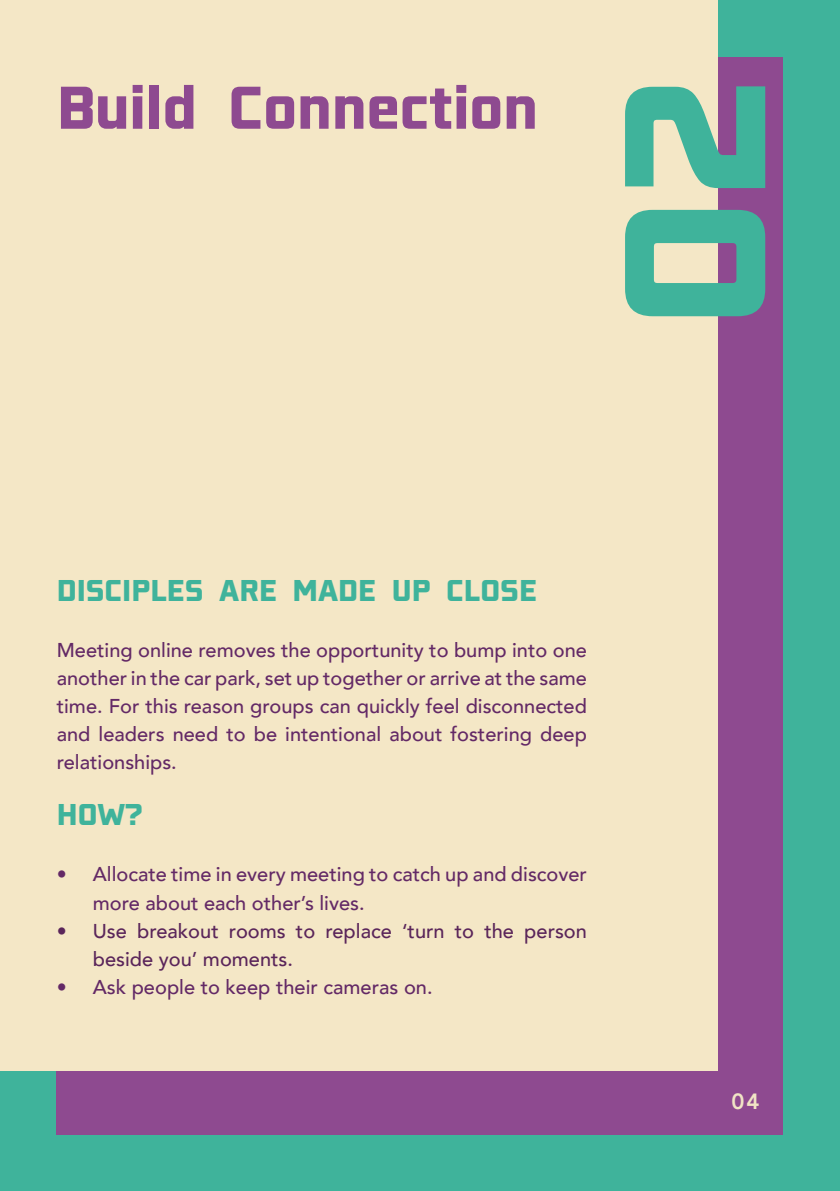
<style>
.page{position:relative;width:840px;height:1191px;background:#fff}
.page>*{position:absolute;margin:0;border:0;box-sizing:border-box;transform-origin:0 0}
.t1{font:200px "Konkretika Black WIP";color:#3fb39b}
.t2{font:60px "Konkretika Black WIP";color:#8e4a90}
.t3{font:30px "Konkretika Black WIP";color:#3fb39b}
.t4{font:800 22px "Avenir";color:#f1e4c5}
.t5{font:500 20px/28px "Avenir";color:#632966;text-align:justify}
.t6{font:500 20px/28px "Avenir";color:#5a255a}
</style>
<div class="page">
<div style="left:0;top:0;width:839px;height:1191px;background:#3fb39b"></div>
<div style="left:57px;top:57px;width:725px;height:1077px;background:#8e4a90"></div>
<div style="left:0;top:0;width:716px;height:1070px;background:#f4e7c6"></div>
<h2 class="t2" style="left:57px;top:72px;width:482px">Build Connection</h2>
<h1 class="t1" style="left:575px;top:328px;width:251px;rotate:-90deg">02</h1>
<h3 class="t3" style="left:57px;top:573px;width:481px">DISCIPLES ARE MADE UP CLOSE</h3>
<p class="t5" style="left:57px;top:635px;width:531px">Meeting online removes the opportunity to bump into one another in the car park, set up together or arrive at the same time. For this reason groups can quickly feel disconnected and leaders need to be intentional about fostering deep relationships.</p>
<h3 class="t3" style="left:57px;top:797px;width:87px">HOW?</h3>
<p class="t5" style="left:93px;top:859px;width:495px;text-indent:-36px">• Allocate time in every meeting to catch up and discover more about each other’s lives.</p>
<p class="t6" style="left:93px;top:915px;width:495px;text-indent:-36px">• Use breakout rooms to replace ‘turn to the person beside you’ moments.</p>
<p class="t5" style="left:57px;top:971px;width:377px">• Ask people to keep their cameras on.</p>
<p class="t4" style="left:731px;top:1084px;width:30px">04</p>
</div>
